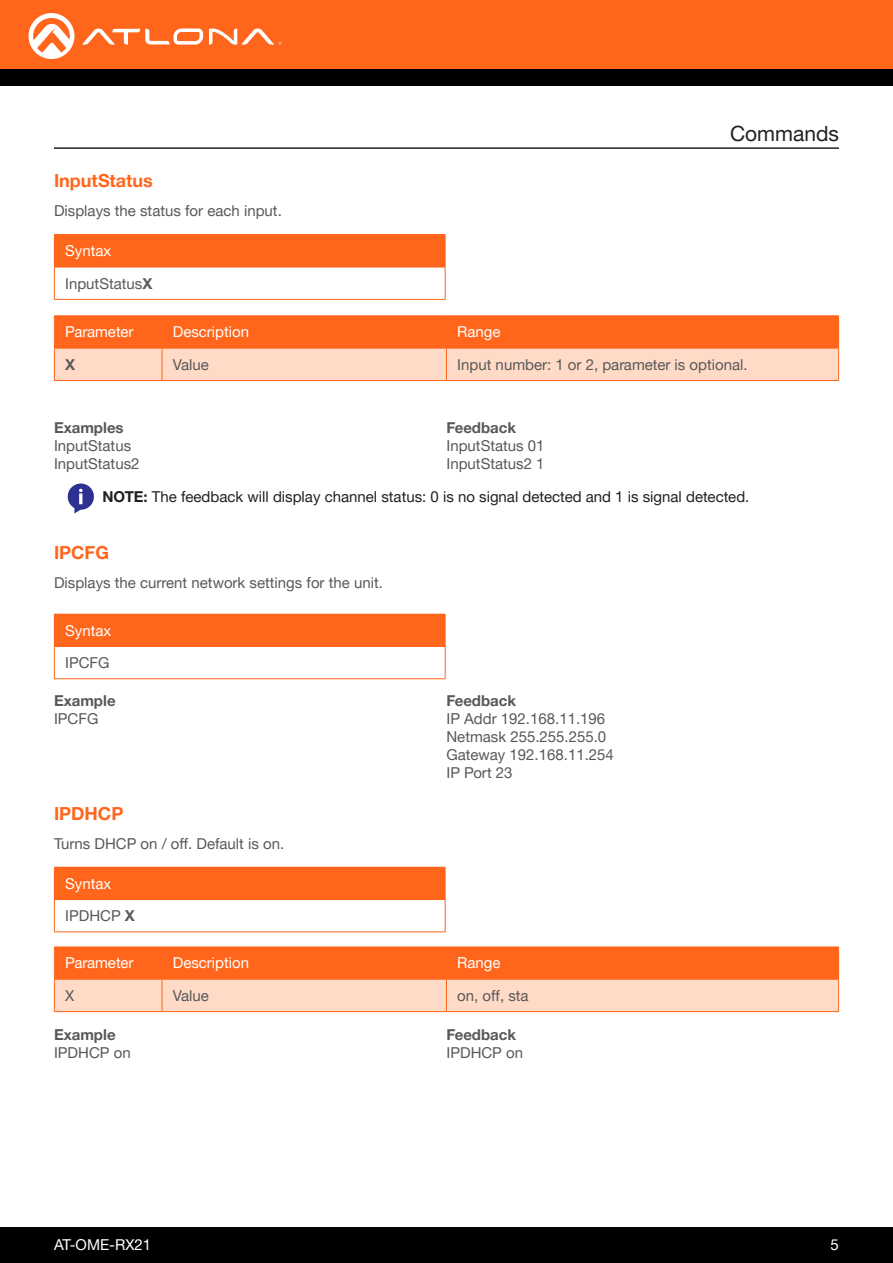
<style>
.page{position:relative;width:893px;height:1263px;background:#fff}
.page>*{position:absolute;margin:0;border:0;box-sizing:border-box;transform-origin:0 0}
.Non_TOC_Section_Head{font:21px "Helvetica Neue LTW1 G";color:#231f20}
.Command{font:700 18px "Helvetica Neue LTW1 G";color:#ff661c}
.General_Text{font:15px "Helvetica Neue LTW1 G";color:#57585a}
.Callout_descriptions{font:15px "Helvetica Neue LTW1 G";color:#57585a}
.General_Text-2{font:15px "Helvetica Neue LTW1 G";color:#231f20}
.t1{font:15px "Helvetica Neue LTW1 G";color:#fff}
.General_Text-3{font:700 15px "Helvetica Neue LTW1 G";color:#57585a}
.Numbered_Steps{font:15px "Helvetica Neue LTW1 G";color:#57585a}
.s1{font-weight:700}
</style>
<div class="page">
<div style="left:0;top:1227px;width:893px;height:36px;background:#000"></div>
<div style="left:0;top:0;width:893px;height:69px;background:#ff661c"></div>
<div style="left:0;top:69px;width:893px;height:16px;background:#000"></div>
<svg style="left:82px;top:29px;width:121px;height:16px"></svg>
<svg style="left:209px;top:28px;width:72px;height:17px"></svg>
<svg style="left:29px;top:13px;width:45px;height:46px"></svg>
<hr style="left:54px;top:147px;width:785px;height:2px;background:#231f20">
<div style="left:54px;top:867px;width:391px;height:32px;background:#ff661c"></div>
<hr style="left:54px;top:867px;width:392px;height:1px;background:#ff661c">
<hr style="left:445px;top:868px;width:1px;height:31px;background:#ff661c">
<hr style="left:54px;top:899px;width:1px;height:32px;background:#ff661c">
<hr style="left:55px;top:899px;width:390px;height:1px;background:#ff661c">
<hr style="left:445px;top:899px;width:1px;height:32px;background:#ff661c">
<hr style="left:54px;top:931px;width:392px;height:1px;background:#ff661c">
<svg style="left:55px;top:947px;width:783px;height:64px;background:#ff9f6f"></svg>
<hr style="left:54px;top:947px;width:1px;height:32px;background:#ff661c">
<hr style="left:54px;top:946px;width:108px;height:1px;background:#ff661c">
<hr style="left:162px;top:947px;width:1px;height:32px;background:#ff661c">
<hr style="left:162px;top:946px;width:284px;height:1px;background:#ff661c">
<hr style="left:446px;top:946px;width:393px;height:1px;background:#ff661c">
<hr style="left:446px;top:947px;width:1px;height:32px;background:#ff661c">
<hr style="left:838px;top:947px;width:1px;height:32px;background:#ff661c">
<hr style="left:54px;top:980px;width:1px;height:31px;background:#ff661c">
<hr style="left:54px;top:979px;width:108px;height:1px;background:#ff661c">
<hr style="left:54px;top:1011px;width:108px;height:1px;background:#ff661c">
<hr style="left:162px;top:980px;width:1px;height:31px;background:#ff661c">
<hr style="left:162px;top:979px;width:284px;height:1px;background:#ff661c">
<hr style="left:446px;top:979px;width:393px;height:1px;background:#ff661c">
<hr style="left:446px;top:980px;width:1px;height:31px;background:#ff661c">
<hr style="left:838px;top:980px;width:1px;height:31px;background:#ff661c">
<hr style="left:162px;top:1011px;width:284px;height:1px;background:#ff661c">
<hr style="left:446px;top:1011px;width:393px;height:1px;background:#ff661c">
<svg style="left:55px;top:316px;width:783px;height:64px;background:#ff9e6f"></svg>
<hr style="left:54px;top:316px;width:1px;height:32px;background:#ff661c">
<hr style="left:54px;top:315px;width:108px;height:1px;background:#ff661c">
<hr style="left:162px;top:316px;width:1px;height:32px;background:#ff661c">
<hr style="left:162px;top:315px;width:284px;height:1px;background:#ff661c">
<hr style="left:446px;top:315px;width:393px;height:1px;background:#ff661c">
<hr style="left:446px;top:316px;width:1px;height:32px;background:#ff661c">
<hr style="left:838px;top:316px;width:1px;height:32px;background:#ff661c">
<hr style="left:54px;top:348px;width:1px;height:32px;background:#ff661c">
<hr style="left:54px;top:348px;width:108px;height:1px;background:#ff661c">
<hr style="left:54px;top:380px;width:108px;height:1px;background:#ff661c">
<hr style="left:162px;top:348px;width:1px;height:32px;background:#ff661c">
<hr style="left:162px;top:348px;width:284px;height:1px;background:#ff661c">
<hr style="left:446px;top:348px;width:393px;height:1px;background:#ff661c">
<hr style="left:446px;top:348px;width:1px;height:32px;background:#ff661c">
<hr style="left:838px;top:348px;width:1px;height:32px;background:#ff661c">
<hr style="left:162px;top:380px;width:284px;height:1px;background:#ff661c">
<hr style="left:446px;top:380px;width:393px;height:1px;background:#ff661c">
<div style="left:54px;top:614px;width:391px;height:32px;background:#ff661c"></div>
<hr style="left:445px;top:614px;width:1px;height:32px;background:#ff661c">
<hr style="left:54px;top:646px;width:1px;height:32px;background:#ff661c">
<hr style="left:55px;top:646px;width:390px;height:1px;background:#ff661c">
<hr style="left:445px;top:646px;width:1px;height:32px;background:#ff661c">
<hr style="left:54px;top:678px;width:392px;height:1px;background:#ff661c">
<div style="left:54px;top:235px;width:391px;height:32px;background:#ff661c"></div>
<hr style="left:54px;top:234px;width:392px;height:1px;background:#ff661c">
<hr style="left:445px;top:235px;width:1px;height:32px;background:#ff661c">
<hr style="left:54px;top:267px;width:1px;height:32px;background:#ff661c">
<hr style="left:55px;top:267px;width:390px;height:1px;background:#ff661c">
<hr style="left:445px;top:267px;width:1px;height:32px;background:#ff661c">
<hr style="left:54px;top:299px;width:392px;height:1px;background:#ff661c">
<svg style="left:68px;top:483px;width:26px;height:30px"></svg>
<p class="Command" style="left:54px;top:170px;width:100px">InputStatus</p>
<p class="Callout_descriptions" style="left:54px;top:201px;width:229px">Displays the status for each input.</p>
<p class="t1" style="left:65px;top:242px;width:48px">Syntax</p>
<p class="Numbered_Steps" style="left:65px;top:274px;width:89px">InputStatus<span class="s1">X</span></p>
<p class="Non_TOC_Section_Head" style="left:730px;top:120px;width:110px">Commands</p>
<p class="t1" style="left:65px;top:323px;width:70px">Parameter</p>
<p class="t1" style="left:173px;top:323px;width:78px">Description</p>
<p class="t1" style="left:457px;top:323px;width:45px">Range</p>
<p class="General_Text-3" style="left:65px;top:355px;width:12px">X</p>
<p class="Callout_descriptions" style="left:173px;top:355px;width:38px">Value</p>
<p class="Callout_descriptions" style="left:457px;top:355px;width:292px">Input number: 1 or 2, parameter is optional.</p>
<p class="General_Text-3" style="left:54px;top:418px;width:71px">Examples</p>
<p class="General_Text" style="left:54px;top:436px;width:79px">InputStatus</p>
<p class="General_Text" style="left:54px;top:454px;width:87px">InputStatus2</p>
<p class="General_Text-3" style="left:446px;top:418px;width:71px">Feedback</p>
<p class="General_Text" style="left:446px;top:436px;width:100px">InputStatus 01</p>
<p class="General_Text" style="left:446px;top:454px;width:100px">InputStatus2 1</p>
<p class="General_Text-2" style="left:102px;top:488px;width:648px"><span class="s1">NOTE:</span> The feedback will display channel status: 0 is no signal detected and 1 is signal detected.</p>
<p class="Command" style="left:54px;top:542px;width:56px">IPCFG</p>
<p class="Callout_descriptions" style="left:54px;top:573px;width:330px">Displays the current network settings for the unit.</p>
<p class="t1" style="left:65px;top:621px;width:48px">Syntax</p>
<p class="Numbered_Steps" style="left:65px;top:653px;width:46px">IPCFG</p>
<p class="General_Text-3" style="left:54px;top:691px;width:63px">Example</p>
<p class="General_Text" style="left:54px;top:709px;width:46px">IPCFG</p>
<p class="Command" style="left:54px;top:803px;width:71px">IPDHCP</p>
<p class="General_Text" style="left:54px;top:834px;width:232px">Turns DHCP on / off. Default is on.</p>
<p class="General_Text-3" style="left:446px;top:691px;width:71px">Feedback</p>
<p class="General_Text" style="left:446px;top:709px;width:160px">IP Addr 192.168.11.196</p>
<p class="General_Text" style="left:446px;top:727px;width:161px">Netmask 255.255.255.0</p>
<p class="General_Text" style="left:446px;top:745px;width:169px">Gateway 192.168.11.254</p>
<p class="General_Text" style="left:446px;top:763px;width:68px">IP Port 23</p>
<p class="t1" style="left:65px;top:874px;width:48px">Syntax</p>
<p class="Numbered_Steps" style="left:65px;top:906px;width:71px">IPDHCP <span class="s1">X</span></p>
<p class="t1" style="left:65px;top:954px;width:70px">Parameter</p>
<p class="t1" style="left:173px;top:954px;width:78px">Description</p>
<p class="t1" style="left:457px;top:954px;width:45px">Range</p>
<p class="Callout_descriptions" style="left:65px;top:986px;width:11px">X</p>
<p class="Callout_descriptions" style="left:173px;top:986px;width:38px">Value</p>
<p class="Callout_descriptions" style="left:457px;top:986px;width:73px">on, off, sta</p>
<p class="General_Text-3" style="left:446px;top:1025px;width:71px">Feedback</p>
<p class="General_Text" style="left:446px;top:1043px;width:78px">IPDHCP on</p>
<p class="General_Text-3" style="left:54px;top:1025px;width:63px">Example</p>
<p class="General_Text" style="left:54px;top:1043px;width:78px">IPDHCP on</p>
<p class="t1" style="left:54px;top:1235px;width:99px">AT-OME-RX21</p>
<p class="t1" style="left:831px;top:1235px;width:10px">5</p>
</div>
